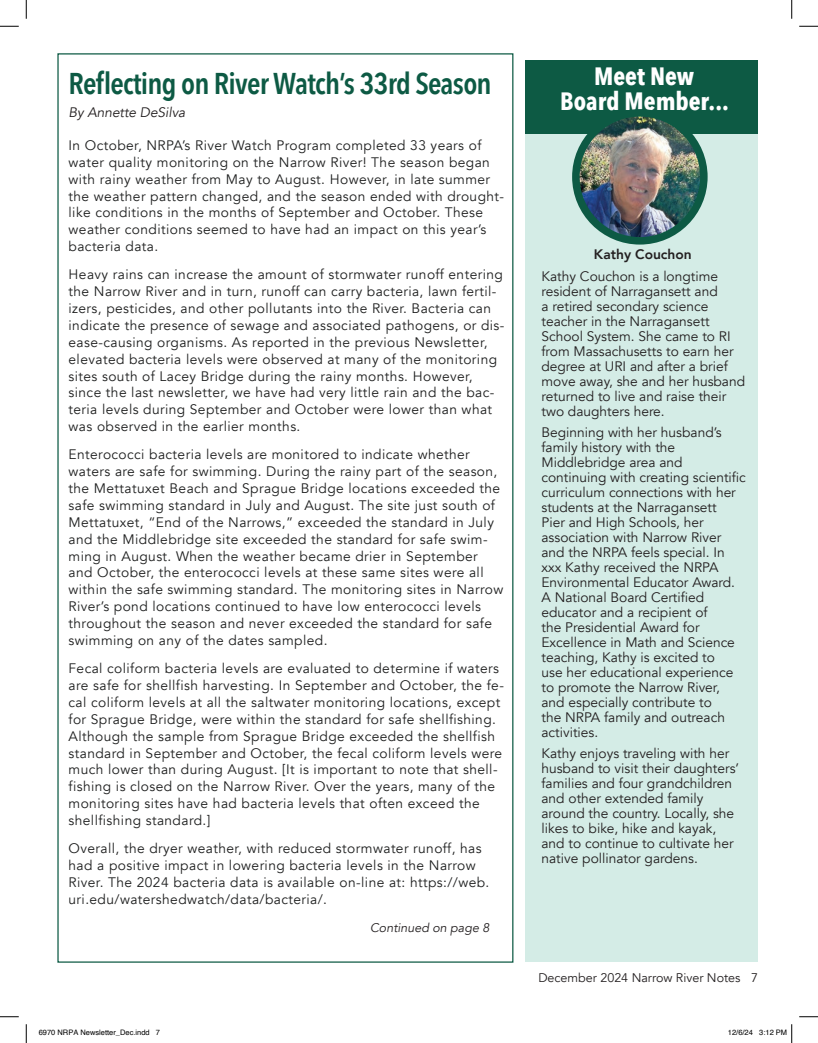
<style>
.page{position:relative;width:818px;height:1043px;background:#fff}
.page>*{position:absolute;margin:0;border:0;box-sizing:border-box;transform-origin:0 0}
.t1{font:600 30px "Avenir Next Condensed";letter-spacing:-.025em;color:#0d5a44}
.t2{font:700 25px/25px "Avenir Next Condensed";color:#fff;text-align:center}
.t3{font:13.75px/16.9px "Avenir";letter-spacing:.03em;color:#1f2020}
.t4{font:13.75px/15px "Avenir";color:#231f20}
.t5{font:italic 13.75px "Avenir";letter-spacing:-.005em;color:#231f20}
.t6{font:800 13.75px "Avenir";color:#231f20}
.t7{font:12.5px "Avenir";color:#231f20}
.t8{font:italic 12.5px "Avenir";color:#231f20}
.t9{font:7.5px "Helvetica";color:#000}
</style>
<div class="page">
<div style="left:525px;top:60px;width:233px;height:76px;background:#0d5a44"></div>
<div style="left:525px;top:134px;width:233px;height:827px;background:#d4ece6"></div>
<img style="left:576px;top:118px;width:127px;height:120px">
<div style="left:572px;top:109px;width:135px;height:135px;border:8px solid #0d5a44;border-radius:50%"></div>
<svg style="left:0;top:25px;width:19px;height:2px"></svg>
<svg style="left:799px;top:25px;width:19px;height:2px"></svg>
<svg style="left:0;top:1016px;width:19px;height:1px"></svg>
<svg style="left:799px;top:1016px;width:19px;height:1px"></svg>
<svg style="left:25px;top:0;width:2px;height:19px"></svg>
<svg style="left:25px;top:1024px;width:2px;height:18px"></svg>
<svg style="left:791px;top:0;width:1px;height:19px"></svg>
<svg style="left:791px;top:1024px;width:1px;height:18px"></svg>
<h1 class="t1" style="left:69px;top:58px;width:424px">Reflecting on River Watch’s 33rd Season</h1>
<p class="t5" style="left:69px;top:104px;width:118px">By Annette DeSilva</p>
<p class="t3" style="left:69px;top:137px;width:437px">In October, NRPA’s River Watch Program completed 33 years of water quality monitoring on the Narrow River! The season began with rainy weather from May to August. However, in late summer the weather pattern changed, and the season ended with drought&shy;like conditions in the months of September and October. These weather conditions seemed to have had an impact on this year’s bacteria data.</p>
<p class="t3" style="left:69px;top:266px;width:437px">Heavy rains can increase the amount of stormwater runoff entering the Narrow River and in turn, runoff can carry bacteria, lawn fertil&shy;izers, pesticides, and other pollutants into the River. Bacteria can indicate the presence of sewage and associated pathogens, or dis&shy;ease-causing organisms. As reported in the previous Newsletter, elevated bacteria levels were observed at many of the monitoring sites south of Lacey Bridge during the rainy months. However, since the last newsletter, we have had very little rain and the bac&shy;teria levels during September and October were lower than what was observed in the earlier months.</p>
<p class="t3" style="left:69px;top:446px;width:436px">Enterococci bacteria levels are monitored to indicate whether waters are safe for swimming. During the rainy part of the season, the Mettatuxet Beach and Sprague Bridge locations exceeded the safe swimming standard in July and August. The site just south of Mettatuxet, “End of the Narrows,” exceeded the standard in July and the Middlebridge site exceeded the standard for safe swim&shy;ming in August. When the weather became drier in September and October, the enterococci levels at these same sites were all within the safe swimming standard. The monitoring sites in Narrow River’s pond locations continued to have low enterococci levels throughout the season and never exceeded the standard for safe swimming on any of the dates sampled.</p>
<p class="t3" style="left:69px;top:660px;width:437px">Fecal coliform bacteria levels are evaluated to determine if waters are safe for shellfish harvesting. In September and October, the fe&shy;cal coliform levels at all the saltwater monitoring locations, except for Sprague Bridge, were within the standard for safe shellfishing.<br>Although the sample from Sprague Bridge exceeded the shellfish standard in September and October, the fecal coliform levels were much lower than during August. [It is important to note that shell&shy;fishing is closed on the Narrow River. Over the years, many of the monitoring sites have had bacteria levels that often exceed the shellfishing standard.]</p>
<p class="t3" style="left:69px;top:840px;width:422px">Overall, the dryer weather, with reduced stormwater runoff, has had a positive impact in lowering bacteria levels in the Narrow River. The 2024 bacteria data is available on-line at: https://web. uri.edu/watershedwatch/data/bacteria/.</p>
<p class="t8" style="left:370px;top:920px;width:121px">Continued on page 8</p>
<h2 class="t2" style="left:560px;top:64px;width:170px">Meet New<br>Board Member...</h2>
<p class="t6" style="left:594px;top:243px;width:99px">Kathy Couchon</p>
<p class="t4" style="left:541px;top:269px;width:205px">Kathy Couchon is a longtime resident of Narragansett and<br>a retired secondary science teacher in the Narragansett<br>School System. She came to RI from Massachusetts to earn her degree at URI and after a brief move away, she and her husband returned to live and raise their two daughters here.</p>
<p class="t4" style="left:541px;top:425px;width:206px">Beginning with her husband’s family history with the<br>Middlebridge area and continuing with creating scientific curriculum connections with her students at the Narragansett<br>Pier and High Schools, her association with Narrow River and the NRPA feels special. In xxx Kathy received the NRPA<br>Environmental Educator Award.<br>A National Board Certified educator and a recipient of<br>the Presidential Award for<br>Excellence in Math and Science teaching, Kathy is excited to<br>use her educational experience to promote the Narrow River, and especially contribute to<br>the NRPA family and outreach activities.</p>
<p class="t4" style="left:541px;top:746px;width:199px">Kathy enjoys traveling with her husband to visit their daughters’ families and four grandchildren and other extended family around the country. Locally, she likes to bike, hike and kayak, and to continue to cultivate her native pollinator gardens.</p>
<p class="t7" style="left:538px;top:970px;width:221px">December 2024 Narrow River Notes 7</p>
<p class="t9" style="left:39px;top:1027px;width:123px">6970 NRPA Newsletter_Dec.indd 7</p>
<p class="t9" style="left:728px;top:1027px;width:61px">12/6/24 3:12 PM</p>
</div>
